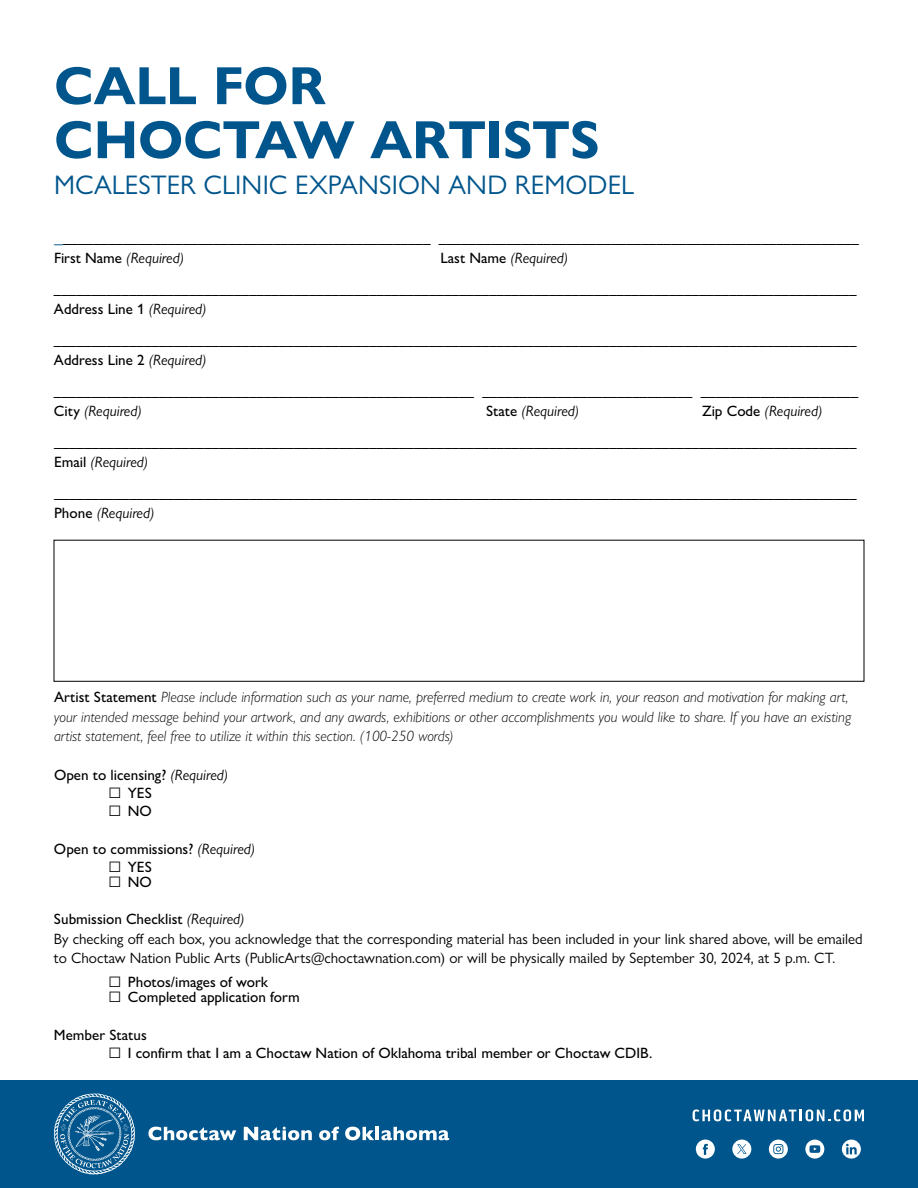
<style>
.page{position:relative;width:918px;height:1188px;background:#fff}
.page>*{position:absolute;margin:0;border:0;box-sizing:border-box;transform-origin:0 0}
.t1{font:700 54px/54px "Gill Sans Nova";letter-spacing:-.005em;color:#00558c}
.t2{font:27px "Gill Sans Nova";letter-spacing:.005em;color:#00558c}
.t3{font:500 15px/31.5px "Gill Sans Nova";color:#000}
.t4{font:italic 300 15px/19.5px "Gill Sans Nova";color:#000}
.t5{font:15px/19.5px "Gill Sans Nova";color:#000}
.t6{font:italic 15px "Gill Sans Nova";color:#000}
.s1{font-family:"Minion Pro";font-weight:400;font-size:18px;color:#00558c}
.s2{font-weight:400;font-style:italic}
.s3{font-weight:500;font-style:normal}
.s4{font-weight:400;font-size:22.5px}
.s5{font-weight:500}
.s6{font-style:italic}
</style>
<div class="page">
<div style="left:0;top:1080px;width:918px;height:108px;background:#00558c"></div>
<svg style="left:54px;top:1093px;width:81px;height:82px"></svg>
<svg style="left:148px;top:1127px;width:88px;height:13px"></svg>
<svg style="left:244px;top:1127px;width:68px;height:13px"></svg>
<svg style="left:319px;top:1127px;width:20px;height:13px"></svg>
<svg style="left:345px;top:1127px;width:104px;height:13px"></svg>
<svg style="left:696px;top:1140px;width:19px;height:19px"></svg>
<svg style="left:805px;top:1140px;width:19px;height:19px"></svg>
<svg style="left:769px;top:1140px;width:19px;height:19px"></svg>
<svg style="left:732px;top:1140px;width:19px;height:19px"></svg>
<svg style="left:842px;top:1140px;width:19px;height:19px"></svg>
<svg style="left:693px;top:1109px;width:171px;height:12px"></svg>
<div style="left:54px;top:540px;width:810px;height:142px;border:1px solid #000"></div>
<h1 class="t1" style="left:54px;top:59px;width:547px">CALL FOR<br>CHOCTAW ARTISTS</h1>
<h2 class="t2" style="left:54px;top:169px;width:582px">MCALESTER CLINIC EXPANSION AND REMODEL</h2>
<p class="t3" style="left:54px;top:228px;width:806px;line-height:19.5px"><span class="s1">_</span>_________________________________________________ ________________________________________________________<br>First Name <span class="s2">(Required)</span></p>
<p class="t3" style="left:54px;top:242px;width:804px;text-indent:386px">Last Name <span class="s2">(Required) </span>___________________________________________________________________________________________________________</p>
<p class="t3" style="left:54px;top:293px;width:804px">Address Line 1 <span class="s2">(Required) </span>___________________________________________________________________________________________________________</p>
<p class="t3" style="left:54px;top:344px;width:806px">Address Line 2 <span class="s2">(Required)<br></span>________________________________________________________ ____________________________ _____________________</p>
<p class="t6" style="left:54px;top:401px;width:89px"><span class="s3">City</span> (Required)</p>
<p class="t6" style="left:486px;top:401px;width:95px"><span class="s3">State</span> (Required)</p>
<p class="t3" style="left:54px;top:395px;width:804px;text-indent:648px">Zip Code <span class="s2">(Required) </span>___________________________________________________________________________________________________________</p>
<p class="t3" style="left:54px;top:446px;width:804px">Email <span class="s2">(Required) </span>___________________________________________________________________________________________________________</p>
<p class="t6" style="left:54px;top:503px;width:102px"><span class="s3">Phone</span> (Required)</p>
<p class="t4" style="left:54px;top:687px;width:799px"><span class="s3">Artist Statement</span> Please include information such as your name, preferred medium to create work in, your reason and motivation for making art, your intended message behind your artwork, and any awards, exhibitions or other accomplishments you would like to share. If you have an existing artist statement, feel free to utilize it within this section. (100-250 words)</p>
<p class="t3" style="left:54px;top:759px;width:176px">Open to licensing? <span class="s2">(Required)</span></p>
<p class="t3" style="left:108px;top:777px;width:45px"><span class="s4">□</span> YES</p>
<p class="t3" style="left:108px;top:795px;width:45px"><span class="s4">□</span> NO</p>
<p class="t3" style="left:54px;top:833px;width:203px">Open to commissions? <span class="s2">(Required)</span></p>
<p class="t3" style="left:108px;top:851px;width:45px"><span class="s4">□</span> YES</p>
<p class="t3" style="left:108px;top:866px;width:45px"><span class="s4">□</span> NO</p>
<p class="t5" style="left:54px;top:909px;width:810px"><span class="s5">Submission Checklist</span> <span class="s6">(Required)<br></span>By checking off each box, you acknowledge that the corresponding material has been included in your link shared above, will be emailed to Choctaw Nation Public Arts (PublicArts@choctawnation.com) or will be physically mailed by September 30, 2024, at 5 p.m. CT.</p>
<p class="t3" style="left:108px;top:966px;width:162px"><span class="s4">□</span> Photos/images of work</p>
<p class="t3" style="left:108px;top:981px;width:193px"><span class="s4">□</span> Completed application form</p>
<p class="t3" style="left:54px;top:1019px;width:94px">Member Status</p>
<p class="t3" style="left:108px;top:1037px;width:546px"><span class="s4">□</span> I confirm that I am a Choctaw Nation of Oklahoma tribal member or Choctaw CDIB.</p>
</div>
